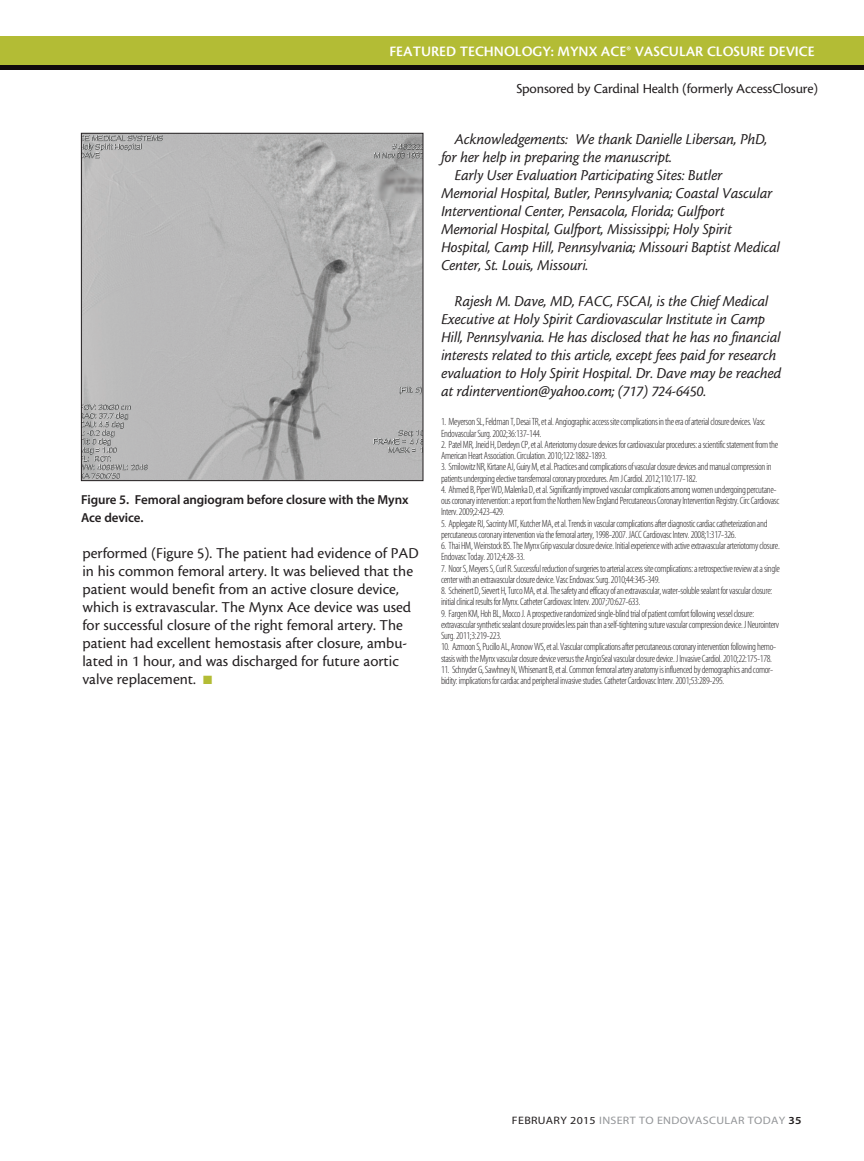
<style>
.page{position:relative;width:864px;height:1161px;background:#fff}
.page>*{position:absolute;margin:0;border:0;box-sizing:border-box;transform-origin:0 0}
.crst_dept_body{font:15.75px/18px "Cronos MM It 408 10";letter-spacing:-.01em;color:#231f20}
.crst_dept_body-2{font:15.75px/18px "Cronos MM 408 10";color:#231f20}
.t1{font:15px "Cronos MM 574 10";color:#fff}
.t2{font:14.25px "Cronos MM 408 9";letter-spacing:-.01em;color:#231f20}
.crst_dept_caption{font:13.05px/18px "Myriad MM 565 600";letter-spacing:-.01em;color:#231f20}
.t3{font:10.8px "Myriad MM 400 600";letter-spacing:.025em;color:#939598;scale:1.11 1}
.FOOTNOTES{font:10.5px/11.2px "Myriad MM 215 300";letter-spacing:-.03em;color:#231f20}
.s1{color:#b3bc35}
.s2{color:#231f20}
.s3{font-family:"Myriad MM 565 600";color:#231f20}
</style>
<div class="page">
<div style="left:0;top:37px;width:864px;height:32px;background:#b3bc35"></div>
<hr style="left:1px;top:65px;width:863px;height:4px;background:#110a0c">
<img style="left:83px;top:135px;width:338px;height:344px">
<div style="left:81px;top:133px;width:342px;height:348px;border:1px solid #231f20"></div>
<h2 class="t1" style="left:390px;top:43px;width:427px">FEATURED TECHNOLOGY: MYNX ACE® VASCULAR CLOSURE DEVICE</h2>
<h3 class="t2" style="left:516px;top:81px;width:303px">Sponsored by Cardinal Health (formerly AccessClosure)</h3>
<p class="crst_dept_caption" style="left:81px;top:491px;width:329px">Figure 5. Femoral angiogram before closure with the Mynx<br>Ace device.</p>
<p class="crst_dept_body-2" style="left:82px;top:544px;width:338px">performed (Figure 5). The patient had evidence of PAD in his common femoral artery. It was believed that the patient would benefit from an active closure device, which is extravascular. The Mynx Ace device was used for successful closure of the right femoral artery. The patient had excellent hemostasis after closure, ambu&shy;lated in 1 hour, and was discharged for future aortic valve replacement. <span class="s1">■</span></p>
<p class="crst_dept_body" style="left:441px;top:130px;width:328px;text-indent:14px">Acknowledgements: We thank Danielle Libersan, PhD, for her help in preparing the manuscript.</p>
<p class="crst_dept_body" style="left:441px;top:166px;width:341px;text-indent:14px">Early User Evaluation Participating Sites: Butler Memorial Hospital, Butler, Pennsylvania; Coastal Vascular Interventional Center, Pensacola, Florida; Gulfport Memorial Hospital, Gulfport, Mississippi; Holy Spirit Hospital, Camp Hill, Pennsylvania; Missouri Baptist Medical Center, St. Louis, Missouri.</p>
<p class="crst_dept_body" style="left:441px;top:292px;width:342px;text-indent:14px">Rajesh M. Dave, MD, FACC, FSCAI, is the Chief Medical Executive at Holy Spirit Cardiovascular Institute in Camp Hill, Pennsylvania. He has disclosed that he has no financial interests related to this article, except fees paid for research evaluation to Holy Spirit Hospital. Dr. Dave may be reached at rdintervention@yahoo.com; (717) 724-6450.</p>
<p class="FOOTNOTES" style="left:441px;top:417px;width:326px">1. Meyerson SL, Feldman T, Desai TR, et al. Angiographic access site complications in the era of arterial closure devices. Vasc<br>Endovascular Surg. 2002;36:137-144.</p>
<p class="FOOTNOTES" style="left:441px;top:439px;width:339px">2. Patel MR, Jneid H, Derdeyn CP, et al. Arteriotomy closure devices for cardiovascular procedures: a scientific statement from the<br>American Heart Association. Circulation. 2010;122:1882-1893.</p>
<p class="FOOTNOTES" style="left:441px;top:462px;width:332px">3. Smilowitz NR, Kirtane AJ, Guiry M, et al. Practices and complications of vascular closure devices and manual compression in patients undergoing elective transfemoral coronary procedures. Am J Cardiol. 2012;110:177-182.</p>
<p class="FOOTNOTES" style="left:441px;top:484px;width:340px">4. Ahmed B, Piper WD, Malenka D, et al. Significantly improved vascular complications among women undergoing percutane&shy;ous coronary intervention: a report from the Northern New England Percutaneous Coronary Intervention Registry. Circ Cardiovasc<br>Interv. 2009;2:423-429.</p>
<p class="FOOTNOTES" style="left:441px;top:518px;width:328px">5. Applegate RJ, Sacrinty MT, Kutcher MA, et al. Trends in vascular complications after diagnostic cardiac catheterization and percutaneous coronary intervention via the femoral artery, 1998-2007. JACC Cardiovasc Interv. 2008;1:317-326.</p>
<p class="FOOTNOTES" style="left:441px;top:540px;width:340px">6. Thai HM, Weinstock BS. The Mynx Grip vascular closure device. Initial experience with active extravascular arteriotomy closure.<br>Endovasc Today. 2012;4:28-33.</p>
<p class="FOOTNOTES" style="left:441px;top:563px;width:340px">7. Noor S, Meyers S, Curl R. Successful reduction of surgeries to arterial access site complications: a retrospective review at a single center with an extravascular closure device. Vasc Endovasc Surg. 2010;44:345-349.</p>
<p class="FOOTNOTES" style="left:441px;top:585px;width:333px">8. Scheinert D, Sievert H, Turco MA, et al. The safety and efficacy of an extravascular, water-soluble sealant for vascular closure: initial clinical results for Mynx. Catheter Cardiovasc Interv. 2007;70:627-633.</p>
<p class="FOOTNOTES" style="left:441px;top:608px;width:340px">9. Fargen KM, Hoh BL, Mocco J. A prospective randomized single-blind trial of patient comfort following vessel closure: extravascular synthetic sealant closure provides less pain than a self-tightening suture vascular compression device. J Neurointerv<br>Surg. 2011;3:219-223.</p>
<p class="FOOTNOTES" style="left:441px;top:642px;width:337px">10. Azmoon S, Pucillo AL, Aronow WS, et al. Vascular complications after percutaneous coronary intervention following hemo&shy;stasis with the Mynx vascular closure device versus the AngioSeal vascular closure device. J Invasive Cardiol. 2010;22:175-178.</p>
<p class="FOOTNOTES" style="left:441px;top:664px;width:334px">11. Schnyder G, Sawhney N, Whisenant B, et al. Common femoral artery anatomy is influenced by demographics and comor&shy;bidity: implications for cardiac and peripheral invasive studies. Catheter Cardiovasc Interv. 2001;53:289-295.</p>
<p class="t3" style="left:512px;top:1115px;width:263px"><span class="s2">FEBRUARY 2015</span> INSERT TO ENDOVASCULAR TODAY <span class="s3">35</span></p>
</div>
